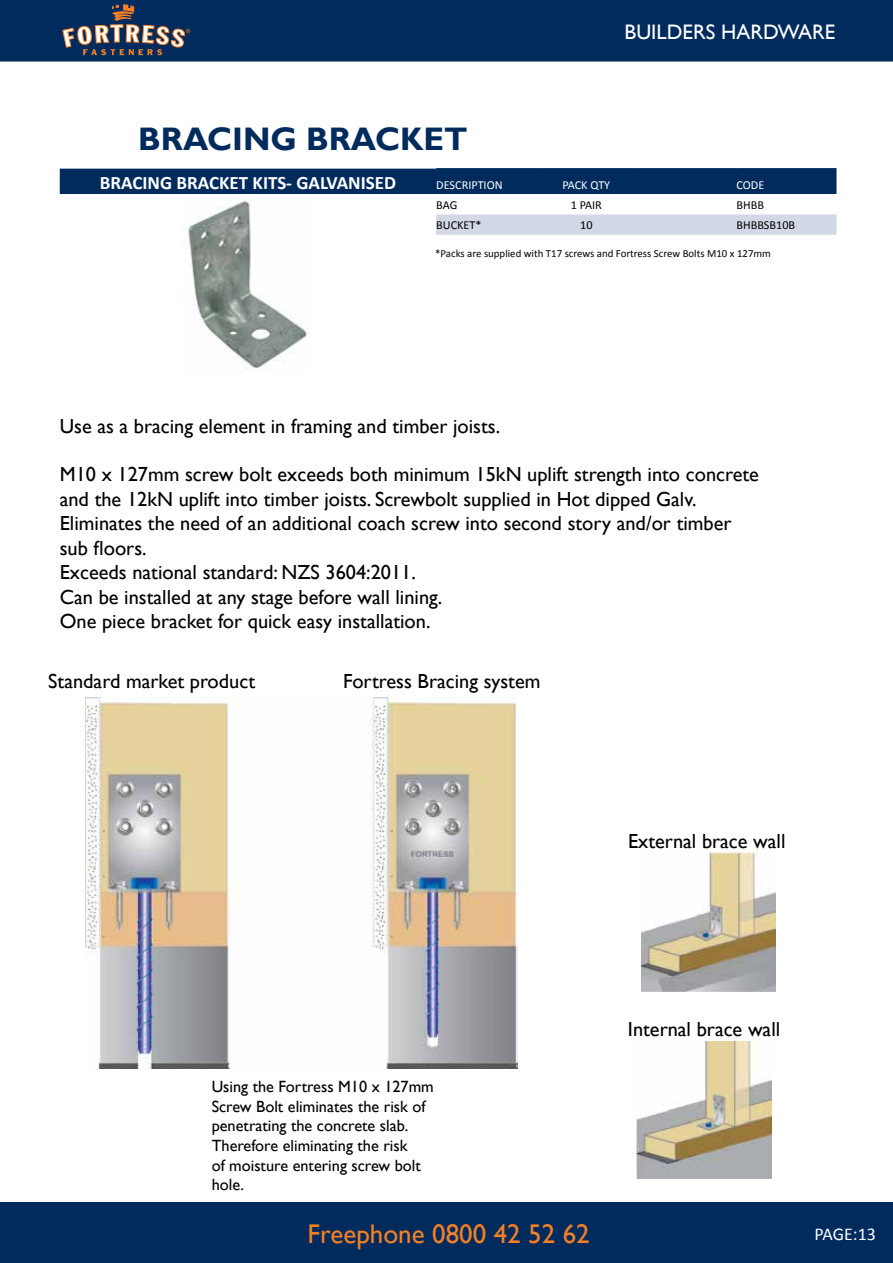
<style>
.page{position:relative;width:893px;height:1263px;background:#fff}
.page>*{position:absolute;margin:0;border:0;box-sizing:border-box;transform-origin:0 0}
.t1{font:700 32.55px "Gill Sans";color:#002b5c}
.t2{font:27px "Gill Sans";color:#f58025}
.t3{font:21px "Gill Sans";color:#fff}
.t4{font:20.4px/24.5px "Gill Sans";color:#000}
.t5{font:700 19.05px "Calibri";color:#fff}
.t6{font:18px "Calibri";letter-spacing:-.005em;color:#fff}
.t7{font:16.35px/19.5px "Gill Sans";color:#000}
.t8{font:12.15px "Calibri";color:#000}
.t9{font:12.15px "Calibri";color:#fff}
.t10{font:10.8px "Calibri";color:#000}
</style>
<div class="page">
<div style="left:60px;top:169px;width:776px;height:25px;background:#002b5c"></div>
<svg style="left:436px;top:214px;width:400px;height:21px;background:#d4d9e6"></svg>
<hr style="left:436px;top:168px;width:100px;height:1px;background:#002b5c">
<hr style="left:536px;top:168px;width:100px;height:1px;background:#002b5c">
<hr style="left:636px;top:168px;width:100px;height:1px;background:#002b5c">
<hr style="left:736px;top:168px;width:100px;height:1px;background:#002b5c">
<img style="left:188px;top:199px;width:119px;height:172px">
<img style="left:85px;top:697px;width:432px;height:371px">
<img style="left:641px;top:853px;width:135px;height:138px">
<img style="left:636px;top:1041px;width:136px;height:137px">
<div style="left:0;top:0;width:893px;height:62px;background:#002b5c"></div>
<div style="left:0;top:1202px;width:893px;height:61px;background:#002b5c"></div>
<svg style="left:62px;top:4px;width:128px;height:51px;background:#425066"></svg>
<h1 class="t1" style="left:138px;top:119px;width:331px">BRACING BRACKET</h1>
<p class="t3" style="left:624px;top:20px;width:212px">BUILDERS HARDWARE</p>
<p class="t5" style="left:100px;top:170px;width:298px">BRACING BRACKET KITS- GALVANISED</p>
<p class="t9" style="left:436px;top:177px;width:68px">DESCRIPTION</p>
<p class="t9" style="left:562px;top:177px;width:49px">PACK QTY</p>
<p class="t9" style="left:736px;top:177px;width:29px">CODE</p>
<p class="t8" style="left:436px;top:197px;width:23px">BAG</p>
<p class="t8" style="left:571px;top:197px;width:33px">1 PAIR</p>
<p class="t8" style="left:736px;top:197px;width:29px">BHBB</p>
<p class="t8" style="left:436px;top:218px;width:47px">BUCKET*</p>
<p class="t8" style="left:580px;top:218px;width:14px">10</p>
<p class="t8" style="left:736px;top:218px;width:60px">BHBBSB10B</p>
<p class="t10" style="left:435px;top:247px;width:337px">*Packs are supplied with T17 screws and Fortress Screw Bolts M10 x 127mm</p>
<p class="t4" style="left:60px;top:414px;width:442px">Use as a bracing element in framing and timber joists.</p>
<p class="t4" style="left:60px;top:463px;width:701px">M10 x 127mm screw bolt exceeds both minimum 15kN uplift strength into concrete and the 12kN uplift into timber joists. Screwbolt supplied in Hot dipped Galv.<br>Eliminates the need of an additional coach screw into second story and/or timber sub floors.<br>Exceeds national standard: NZS 3604:2011.<br>Can be installed at any stage before wall lining.<br>One piece bracket for quick easy installation.</p>
<p class="t4" style="left:48px;top:669px;width:208px">Standard market product</p>
<p class="t4" style="left:343px;top:669px;width:199px">Fortress Bracing system</p>
<p class="t7" style="left:212px;top:1077px;width:224px">Using the Fortress M10 x 127mm<br>Screw Bolt eliminates the risk of penetrating the concrete slab.<br>Therefore eliminating the risk<br>of moisture entering screw bolt hole.</p>
<p class="t4" style="left:628px;top:829px;width:159px">External brace wall</p>
<p class="t4" style="left:628px;top:1017px;width:154px">Internal brace wall</p>
<h2 class="t2" style="left:308px;top:1218px;width:284px">Freephone 0800 42 52 62</h2>
<p class="t6" style="left:814px;top:1222px;width:63px">PAGE:13</p>
</div>
